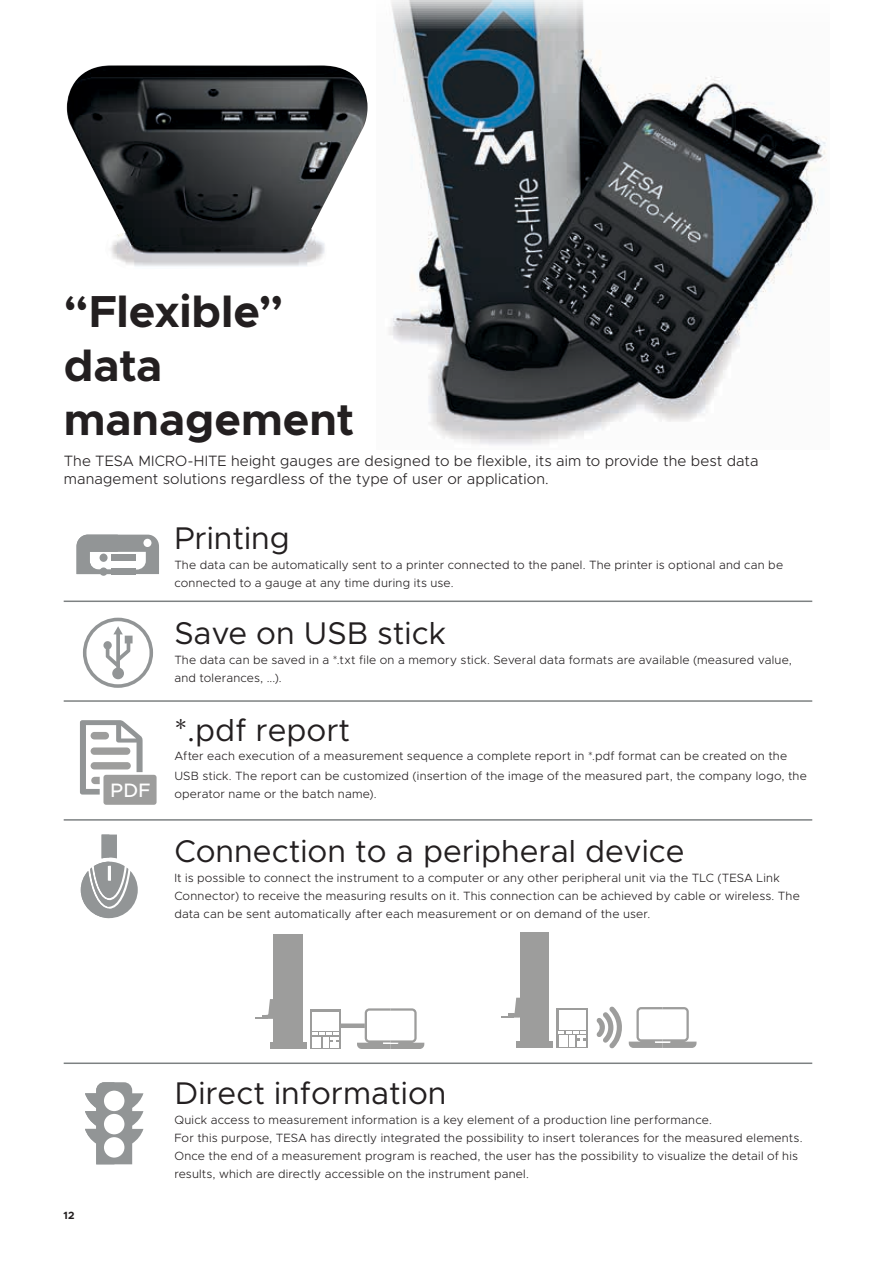
<style>
.page{position:relative;width:893px;height:1263px;background:#fff}
.page>*{position:absolute;margin:0;border:0;box-sizing:border-box;transform-origin:0 0}
.t1{font:700 45px/54px "Metropolis";letter-spacing:-.005em;color:#231f20}
.t2{font:31.5px "Metropolis";color:#231f20}
.t3{font:500 19.5px "Metropolis";color:#fff}
.t4{font:300 15px/18px "Metropolis";letter-spacing:.01em;color:#231f20}
.t5{font:300 12px/18px "Metropolis";letter-spacing:.015em;color:#231f20}
.t6{font:700 10.5px "Metropolis";color:#231f20}
</style>
<div class="page">
<svg style="left:83px;top:618px;width:70px;height:70px"></svg>
<img style="left:389px;top:0;width:438px;height:445px">
<img style="left:67px;top:65px;width:301px;height:202px">
<hr style="left:64px;top:1062px;width:748px;height:2px;background:#7d8182">
<hr style="left:64px;top:819px;width:748px;height:2px;background:#7d8182">
<hr style="left:64px;top:600px;width:748px;height:2px;background:#7d8182">
<hr style="left:64px;top:700px;width:748px;height:2px;background:#7d8182">
<svg style="left:77px;top:535px;width:82px;height:39px"></svg>
<div style="left:100px;top:554px;width:8px;height:8px;background:#929596;border-radius:50%"></div>
<div style="left:111px;top:554px;width:25px;height:7px;background:#929596"></div>
<div style="left:100px;top:567px;width:8px;height:9px;background:#929596;border-radius:50%"></div>
<div style="left:111px;top:568px;width:25px;height:7px;background:#929596"></div>
<div style="left:143px;top:539px;width:8px;height:8px;background:#fff;border-radius:50%"></div>
<svg style="left:81px;top:834px;width:57px;height:84px"></svg>
<svg style="left:85px;top:1082px;width:58px;height:82px"></svg>
<div style="left:104px;top:1091px;width:20px;height:20px;background:#fff;border-radius:50%"></div>
<div style="left:104px;top:1114px;width:20px;height:20px;background:#fff;border-radius:50%"></div>
<div style="left:104px;top:1137px;width:20px;height:20px;background:#fff;border-radius:50%"></div>
<svg style="left:80px;top:720px;width:63px;height:74px"></svg>
<div style="left:103px;top:775px;width:54px;height:30px;background:#9d9d9c;border-radius:3px"></div>
<div style="left:274px;top:934px;width:28px;height:110px;background:#9d9d9c"></div>
<div style="left:270px;top:1042px;width:36px;height:7px;background:#9d9d9c"></div>
<svg style="left:255px;top:999px;width:19px;height:20px"></svg>
<svg style="left:326px;top:1009px;width:15px;height:40px"></svg>
<svg style="left:310px;top:1009px;width:16px;height:40px"></svg>
<div style="left:312px;top:1012px;width:27px;height:19px;background:#fff"></div>
<svg style="left:312px;top:1033px;width:27px;height:14px"></svg>
<div style="left:341px;top:1023px;width:24px;height:5px;background:#9d9d9c"></div>
<svg style="left:357px;top:1008px;width:67px;height:41px"></svg>
<div style="left:520px;top:932px;width:29px;height:111px;background:#9d9d9c"></div>
<div style="left:516px;top:1041px;width:37px;height:7px;background:#9d9d9c"></div>
<svg style="left:501px;top:998px;width:19px;height:19px"></svg>
<svg style="left:572px;top:1008px;width:16px;height:40px"></svg>
<svg style="left:557px;top:1008px;width:15px;height:40px"></svg>
<div style="left:559px;top:1011px;width:27px;height:19px;background:#fff"></div>
<svg style="left:559px;top:1031px;width:27px;height:15px"></svg>
<svg style="left:596px;top:1006px;width:26px;height:42px"></svg>
<svg style="left:629px;top:1007px;width:67px;height:41px"></svg>
<h1 class="t1" style="left:64px;top:285px;width:292px">“Flexible” data management</h1>
<p class="t4" style="left:64px;top:452px;width:696px">The TESA MICRO-HITE height gauges are designed to be flexible, its aim to provide the best data management solutions regardless of the type of user or application.</p>
<h3 class="t3" style="left:111px;top:778px;width:41px">PDF</h3>
<h2 class="t2" style="left:174px;top:519px;width:117px">Printing</h2>
<p class="t5" style="left:174px;top:556px;width:610px">The data can be automatically sent to a printer connected to the panel. The printer is optional and can be connected to a gauge at any time during its use.</p>
<h2 class="t2" style="left:174px;top:614px;width:273px">Save on USB stick</h2>
<p class="t5" style="left:174px;top:650px;width:619px">The data can be saved in a *.txt file on a memory stick. Several data formats are available (measured value, and tolerances, ...).</p>
<h2 class="t2" style="left:174px;top:710px;width:177px">*.pdf report</h2>
<p class="t5" style="left:174px;top:746px;width:634px;line-height:19.5px">After each execution of a measurement sequence a complete report in *.pdf format can be created on the<br>USB stick. The report can be customized (insertion of the image of the measured part, the company logo, the</p>
<p class="t5" style="left:174px;top:784px;width:204px">operator name or the batch name).</p>
<h2 class="t2" style="left:174px;top:832px;width:512px">Connection to a peripheral device</h2>
<p class="t5" style="left:174px;top:869px;width:627px">It is possible to connect the instrument to a computer or any other peripheral unit via the TLC (TESA Link<br>Connector) to receive the measuring results on it. This connection can be achieved by cable or wireless. The data can be sent automatically after each measurement or on demand of the user.</p>
<p class="t6" style="left:64px;top:1209px;width:12px">12</p>
<h2 class="t2" style="left:174px;top:1074px;width:274px">Direct information</h2>
<p class="t5" style="left:174px;top:1111px;width:630px">Quick access to measurement information is a key element of a production line performance.<br>For this purpose, TESA has directly integrated the possibility to insert tolerances for the measured elements.<br>Once the end of a measurement program is reached, the user has the possibility to visualize the detail of his results, which are directly accessible on the instrument panel.</p>
</div>
